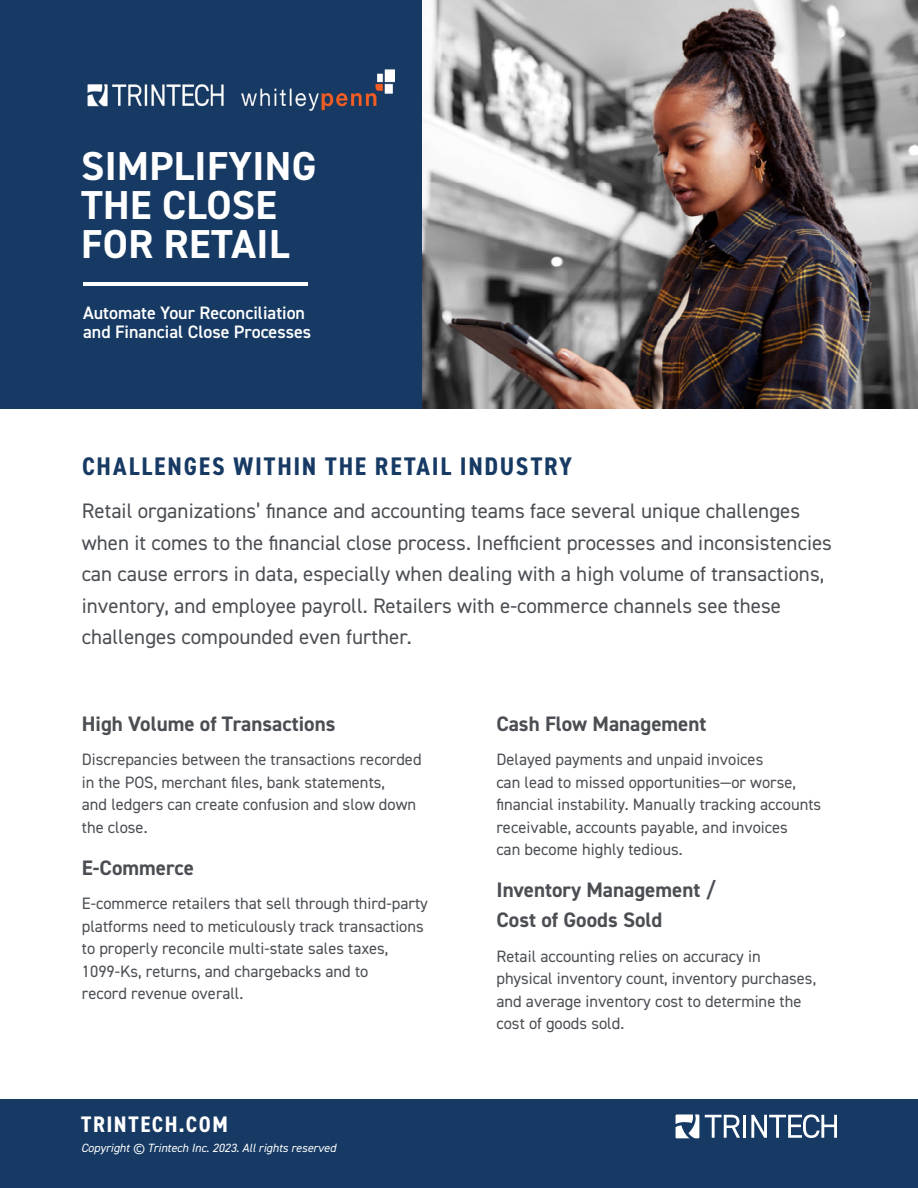
<style>
.page{position:relative;width:918px;height:1188px;background:#fff}
.page>*{position:absolute;margin:0;border:0;box-sizing:border-box;transform-origin:0 0}
.t1{font:700 40.5px/39px "DIN2014";letter-spacing:.01em;color:#fff}
.t2{font:700 condensed 25.5px "DIN2014";letter-spacing:.07em;color:#173a64}
.t3{font:700 condensed 22.5px "DIN2014";letter-spacing:.07em;color:#fff}
.t4{font:21px/31.5px "DIN2014";color:#4b4f54}
.t5{font:700 21px/30px "DIN2014";color:#4b4f54}
.t6{font:600 18px/19.5px "DIN2014";color:#fff}
.t7{font:16.5px/22.5px "DIN2014";color:#4b4f54}
.t8{font:italic 12px "DIN2014";color:#fff}
</style>
<div class="page">
<div style="left:0;top:1099px;width:918px;height:89px;background:#173a64"></div>
<svg style="left:705px;top:1115px;width:35px;height:23px"></svg>
<hr style="left:743px;top:1115px;width:3px;height:23px;background:#fff">
<svg style="left:751px;top:1115px;width:86px;height:23px"></svg>
<svg style="left:676px;top:1115px;width:23px;height:23px"></svg>
<img style="left:421px;top:1px;width:496px;height:408px">
<div style="left:0;top:0;width:421px;height:409px;background:#173a64"></div>
<hr style="left:83px;top:282px;width:225px;height:4px;background:#fff">
<img style="left:87px;top:84px;width:137px;height:23px">
<img style="left:241px;top:69px;width:154px;height:42px">
<h1 class="t1" style="left:81px;top:146px;width:237px">SIMPLIFYING<br>THE CLOSE<br>FOR RETAIL</h1>
<p class="t6" style="left:83px;top:302px;width:230px">Automate Your Reconciliation and Financial Close Processes</p>
<h2 class="t2" style="left:82px;top:449px;width:492px">CHALLENGES WITHIN THE RETAIL INDUSTRY</h2>
<p class="t4" style="left:82px;top:495px;width:752px">Retail organizations’ finance and accounting teams face several unique challenges when it comes to the financial close process. Inefficient processes and inconsistencies can cause errors in data, especially when dealing with a high volume of transactions, inventory, and employee payroll. Retailers with e-commerce channels see these challenges compounded even further.</p>
<p class="t5" style="left:82px;top:708px;width:255px">High Volume of Transactions</p>
<p class="t7" style="left:82px;top:748px;width:341px">Discrepancies between the transactions recorded in the POS, merchant files, bank statements,<br>and ledgers can create confusion and slow down the close.</p>
<p class="t5" style="left:82px;top:852px;width:114px">E-Commerce</p>
<p class="t7" style="left:82px;top:892px;width:348px">E-commerce retailers that sell through third-party platforms need to meticulously track transactions to properly reconcile multi-state sales taxes, 1099-Ks, returns, and chargebacks and to<br>record revenue overall.</p>
<h3 class="t3" style="left:81px;top:1109px;width:148px">TRINTECH.COM</h3>
<p class="t8" style="left:81px;top:1141px;width:257px">Copyright © Trintech Inc. 2023. All rights reserved</p>
<p class="t5" style="left:496px;top:708px;width:212px">Cash Flow Management</p>
<p class="t7" style="left:496px;top:748px;width:326px">Delayed payments and unpaid invoices<br>can lead to missed opportunities—or worse, financial instability. Manually tracking accounts receivable, accounts payable, and invoices<br>can become highly tedious.</p>
<p class="t5" style="left:496px;top:875px;width:221px">Inventory Management /<br>Cost of Goods Sold</p>
<p class="t7" style="left:496px;top:944px;width:321px">Retail accounting relies on accuracy in physical inventory count, inventory purchases, and average inventory cost to determine the cost of goods sold.</p>
</div>
